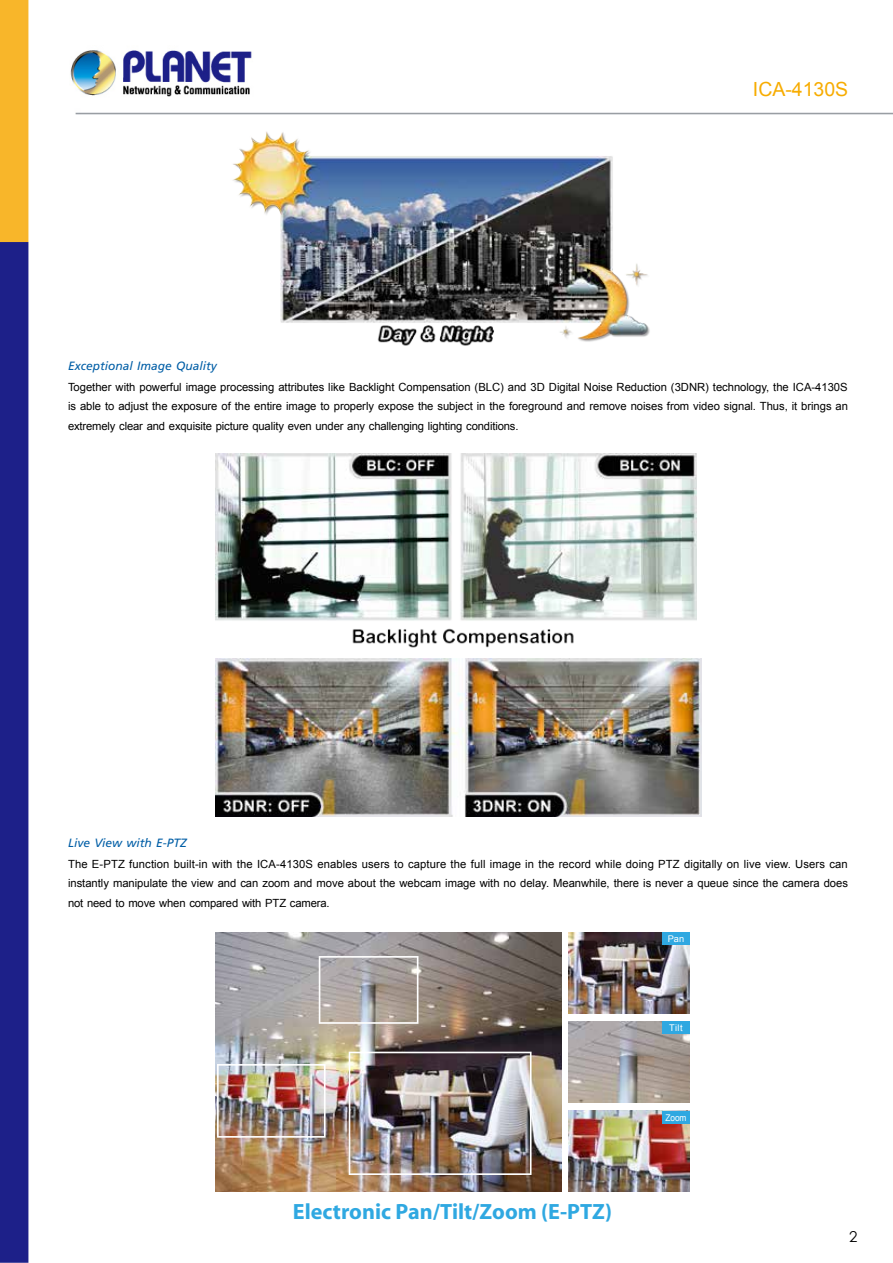
<style>
.page{position:relative;width:893px;height:1263px;background:#fff}
.page>*{position:absolute;margin:0;border:0;box-sizing:border-box;transform-origin:0 0}
.t1{font:700 22.2px "Myriad";color:#2fa8e1}
.t2{font:19.5px "Arial";color:#f7ac00}
.t3{font:15px "Century Gothic";color:#000}
.t4{font:italic 12px "Frutiger";color:#005ea6}
.t5{font:11.25px/19.5px "Arial";letter-spacing:-.015em;color:#000;text-align:justify}
.t6{font:9.15px "Arial";color:#fff}
.t7{font:9.15px "Arial";color:#fff;scale:.9 1}
</style>
<div class="page">
<img style="left:0;top:0;width:893px;height:1263px">
<img style="left:568px;top:1111px;width:122px;height:81px">
<img style="left:215px;top:932px;width:346px;height:260px">
<img style="left:568px;top:1021px;width:122px;height:81px">
<img style="left:568px;top:932px;width:122px;height:81px">
<img style="left:349px;top:1052px;width:183px;height:123px">
<img style="left:217px;top:1064px;width:109px;height:74px">
<svg style="left:319px;top:956px;width:99px;height:68px;background:#afa8a5"></svg>
<div style="left:662px;top:932px;width:28px;height:13px;background:#2fa8e1"></div>
<div style="left:662px;top:1021px;width:28px;height:13px;background:#2fa8e1"></div>
<div style="left:662px;top:1111px;width:28px;height:12px;background:#2fa8e1"></div>
<img style="left:225px;top:128px;width:443px;height:221px">
<img style="left:215px;top:454px;width:481px;height:195px">
<img style="left:215px;top:659px;width:486px;height:157px">
<h2 class="t2" style="left:753px;top:77px;width:97px">ICA-4130S</h2>
<p class="t4" style="left:68px;top:359px;width:150px">Exceptional Image Quality</p>
<p class="t5" style="left:68px;top:377px;width:781px">Together with powerful image processing attributes like Backlight Compensation (BLC) and 3D Digital Noise Reduction (3DNR) technology, the ICA-4130S is able to adjust the exposure of the entire image to properly expose the subject in the foreground and remove noises from video signal. Thus, it brings an extremely clear and exquisite picture quality even under any challenging lighting conditions.</p>
<p class="t4" style="left:68px;top:836px;width:120px">Live View with E-PTZ</p>
<p class="t5" style="left:68px;top:854px;width:781px">The E-PTZ function built-in with the ICA-4130S enables users to capture the full image in the record while doing PTZ digitally on live view. Users can instantly manipulate the view and can zoom and move about the webcam image with no delay. Meanwhile, there is never a queue since the camera does not need to move when compared with PTZ camera.</p>
<p class="t6" style="left:668px;top:932px;width:18px">Pan</p>
<p class="t6" style="left:669px;top:1022px;width:15px">Tilt</p>
<h1 class="t1" style="left:293px;top:1200px;width:320px">Electronic Pan/Tilt/Zoom (E-PTZ)</h1>
<p class="t7" style="left:665px;top:1111px;width:25px">Zoom</p>
<h3 class="t3" style="left:849px;top:1227px;width:10px">2</h3>
</div>
